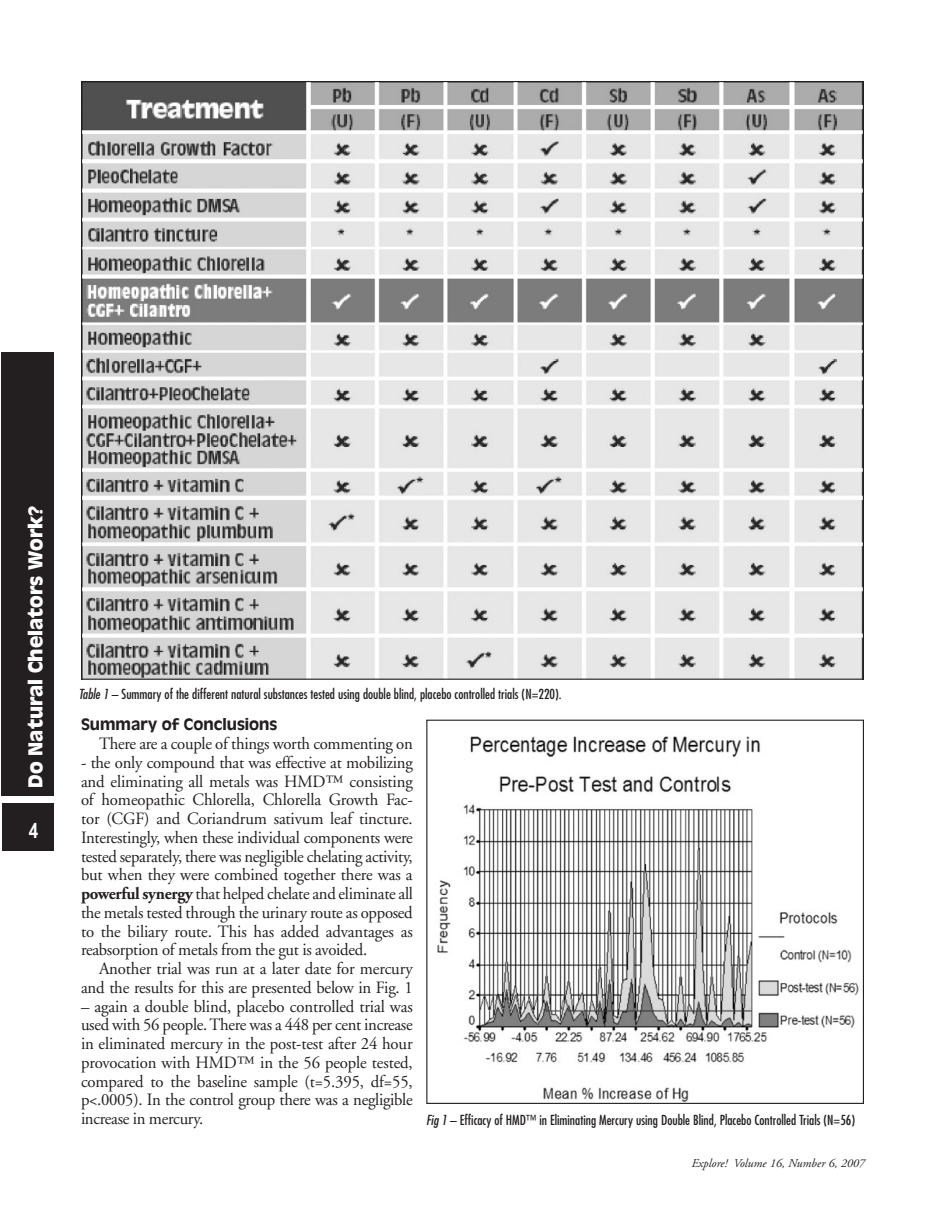
<style>
.page{position:relative;width:945px;height:1215px;background:#fff}
.page>*{position:absolute;margin:0;border:0;box-sizing:border-box;transform-origin:0 0}
.t1{font:700 21px "Antique Oli T";color:#fff}
.t2{font:700 21px "Arial Narrow";color:#fff}
.t3{font:17.25px/18.8px "Adobe Garamond";letter-spacing:-.02em;color:#231f20;text-align:justify}
.t4{font:500 17.25px "Antique Oli T";color:#231f20}
.t5{font:condensed 13.5px "Futura";color:#231f20}
.t6{font:italic 12px "Adobe Garamond";color:#231f20}
.s1{font-style:italic}
.s2{font-weight:700}
</style>
<div class="page">
<div style="left:3px;top:803px;width:51px;height:47px;background:#231f20"></div>
<div style="left:2px;top:352px;width:52px;height:444px;background:#231f20"></div>
<img style="left:83px;top:83px;width:779px;height:595px">
<img style="left:437px;top:736px;width:422px;height:366px">
<p class="t1" style="left:24px;top:788px;width:284px;rotate:-90deg">Do Natural Chelators Work?</p>
<p class="t2" style="left:29px;top:818px;width:11px">4</p>
<p class="t5" style="left:79px;top:685px;width:484px"><span class="s1">Table 1</span> – Summary of the different natural substances tested using double blind, placebo controlled trials (N=220).</p>
<p class="t4" style="left:81px;top:715px;width:198px">Summary of Conclusions</p>
<p class="t3" style="left:99px;top:735px;width:315px">There are a couple of things worth commenting on</p>
<p class="t3" style="left:81px;top:753px;width:333px">- the only compound that was effective at mobilizing and eliminating all metals was HMD™ consisting of homeopathic Chlorella, Chlorella Growth Fac&shy;tor (CGF) and Coriandrum sativum leaf tincture.<br>Interestingly, when these individual components were tested separately, there was negligible chelating activity, but when they were combined together there was a <span class="s2">powerful synergy</span> that helped chelate and eliminate all the metals tested through the urinary route as opposed to the biliary route. This has added advantages as reabsorption of metals from the gut is avoided.</p>
<p class="t3" style="left:81px;top:960px;width:333px;text-align:right">Another trial was run at a later date for mercury and the results for this are presented below in Fig. 1</p>
<p class="t3" style="left:81px;top:997px;width:333px">– again a double blind, placebo controlled trial was used with 56 people. There was a 448 per cent increase in eliminated mercury in the post-test after 24 hour provocation with HMD™ in the 56 people tested, compared to the baseline sample (t=5.395, df=55, p&lt;.0005). In the control group there was a negligible increase in mercury.</p>
<p class="t5" style="left:426px;top:1111px;width:430px"><span class="s1">Fig 1</span> – Efficacy of HMD™ in Eliminating Mercury using Double Blind, Placebo Controlled Trials (N=56)</p>
<p class="t6" style="left:691px;top:1157px;width:175px">Explore! Volume 16, Number 6, 2007</p>
</div>
